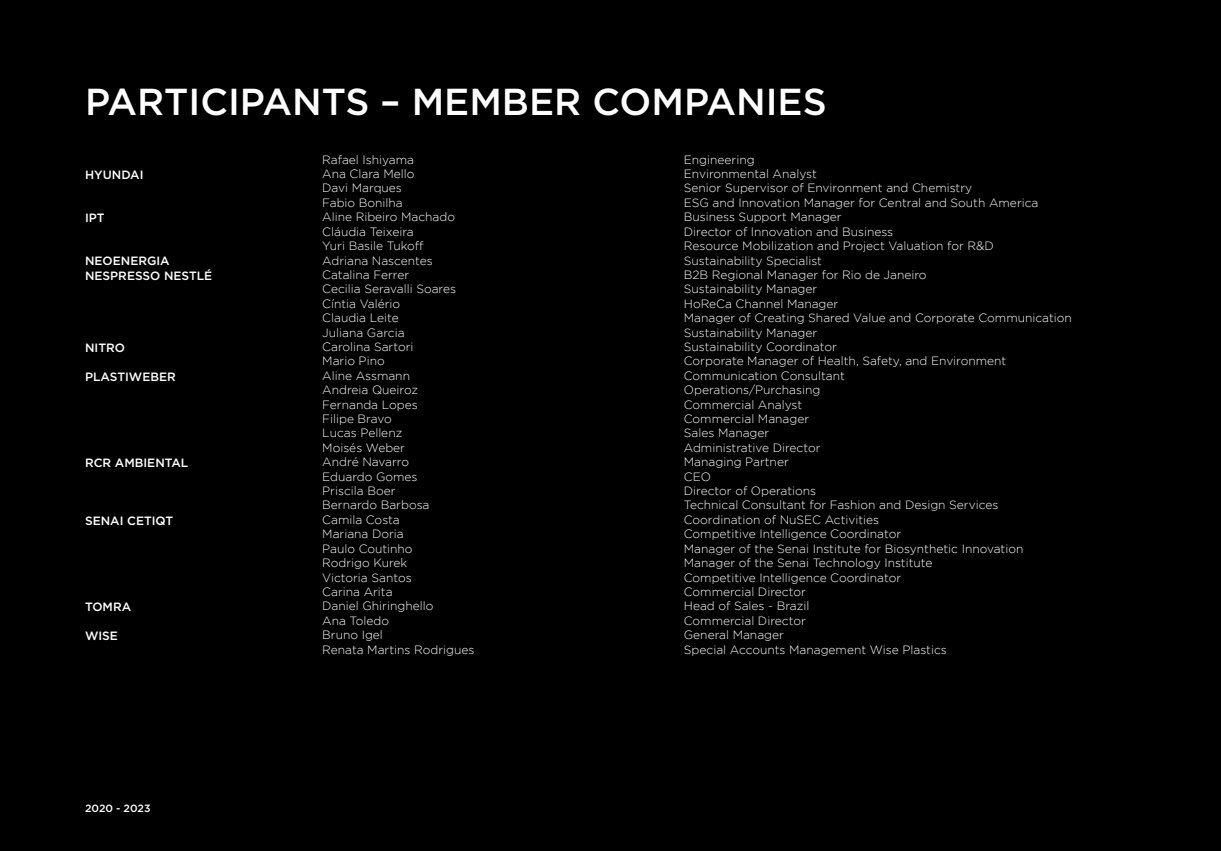
<style>
.page{position:relative;width:1221px;height:851px;background:#fff}
.page>*{position:absolute;margin:0;border:0;box-sizing:border-box;transform-origin:0 0}
.t1{font:500 37.5px "Gotham";color:#fff}
.t2{font:300 12px/14.4px "Gotham";color:#fff}
.t3{font:500 12px/14.4px "Gotham";color:#fff}
.t4{font:500 10.5px "Gotham";color:#fff}
</style>
<div class="page">
<div style="left:0;top:0;width:1220px;height:850px;background:#000"></div>
<h1 class="t1" style="left:85px;top:77px;width:743px">PARTICIPANTS – MEMBER COMPANIES</h1>
<p class="t3" style="left:85px;top:167px;width:60px">HYUNDAI</p>
<p class="t3" style="left:85px;top:210px;width:21px">IPT</p>
<p class="t3" style="left:85px;top:254px;width:129px">NEOENERGIA<br>NESPRESSO NESTLÉ</p>
<p class="t3" style="left:85px;top:340px;width:41px">NITRO</p>
<p class="t3" style="left:85px;top:369px;width:92px">PLASTIWEBER</p>
<p class="t3" style="left:85px;top:455px;width:105px">RCR AMBIENTAL</p>
<p class="t3" style="left:85px;top:513px;width:90px">SENAI CETIQT</p>
<p class="t3" style="left:85px;top:599px;width:48px">TOMRA</p>
<p class="t3" style="left:85px;top:628px;width:34px">WISE</p>
<p class="t4" style="left:85px;top:801px;width:67px">2020 - 2023</p>
<p class="t2" style="left:322px;top:152px;width:154px">Rafael Ishiyama<br>Ana Clara Mello<br>Davi Marques<br>Fabio Bonilha<br>Aline Ribeiro Machado<br>Cláudia Teixeira<br>Yuri Basile Tukoff<br>Adriana Nascentes<br>Catalina Ferrer<br>Cecilia Seravalli Soares<br>Cíntia Valério<br>Claudia Leite<br>Juliana Garcia<br>Carolina Sartori<br>Mario Pino<br>Aline Assmann<br>Andreia Queiroz<br>Fernanda Lopes<br>Filipe Bravo<br>Lucas Pellenz<br>Moisés Weber<br>André Navarro<br>Eduardo Gomes<br>Priscila Boer<br>Bernardo Barbosa<br>Camila Costa<br>Mariana Doria<br>Paulo Coutinho<br>Rodrigo Kurek<br>Victoria Santos<br>Carina Arita<br>Daniel Ghiringhello<br>Ana Toledo<br>Bruno Igel<br>Renata Martins Rodrigues</p>
<p class="t2" style="left:684px;top:152px;width:389px">Engineering<br>Environmental Analyst<br>Senior Supervisor of Environment and Chemistry<br>ESG and Innovation Manager for Central and South America<br>Business Support Manager<br>Director of Innovation and Business<br>Resource Mobilization and Project Valuation for R&amp;D<br>Sustainability Specialist<br>B2B Regional Manager for Rio de Janeiro<br>Sustainability Manager<br>HoReCa Channel Manager<br>Manager of Creating Shared Value and Corporate Communication<br>Sustainability Manager<br>Sustainability Coordinator<br>Corporate Manager of Health, Safety, and Environment<br>Communication Consultant<br>Operations/Purchasing<br>Commercial Analyst<br>Commercial Manager<br>Sales Manager<br>Administrative Director<br>Managing Partner<br>CEO<br>Director of Operations<br>Technical Consultant for Fashion and Design Services<br>Coordination of NuSEC Activities<br>Competitive Intelligence Coordinator<br>Manager of the Senai Institute for Biosynthetic Innovation<br>Manager of the Senai Technology Institute<br>Competitive Intelligence Coordinator<br>Commercial Director<br>Head of Sales - Brazil<br>Commercial Director<br>General Manager<br>Special Accounts Management Wise Plastics</p>
</div>
